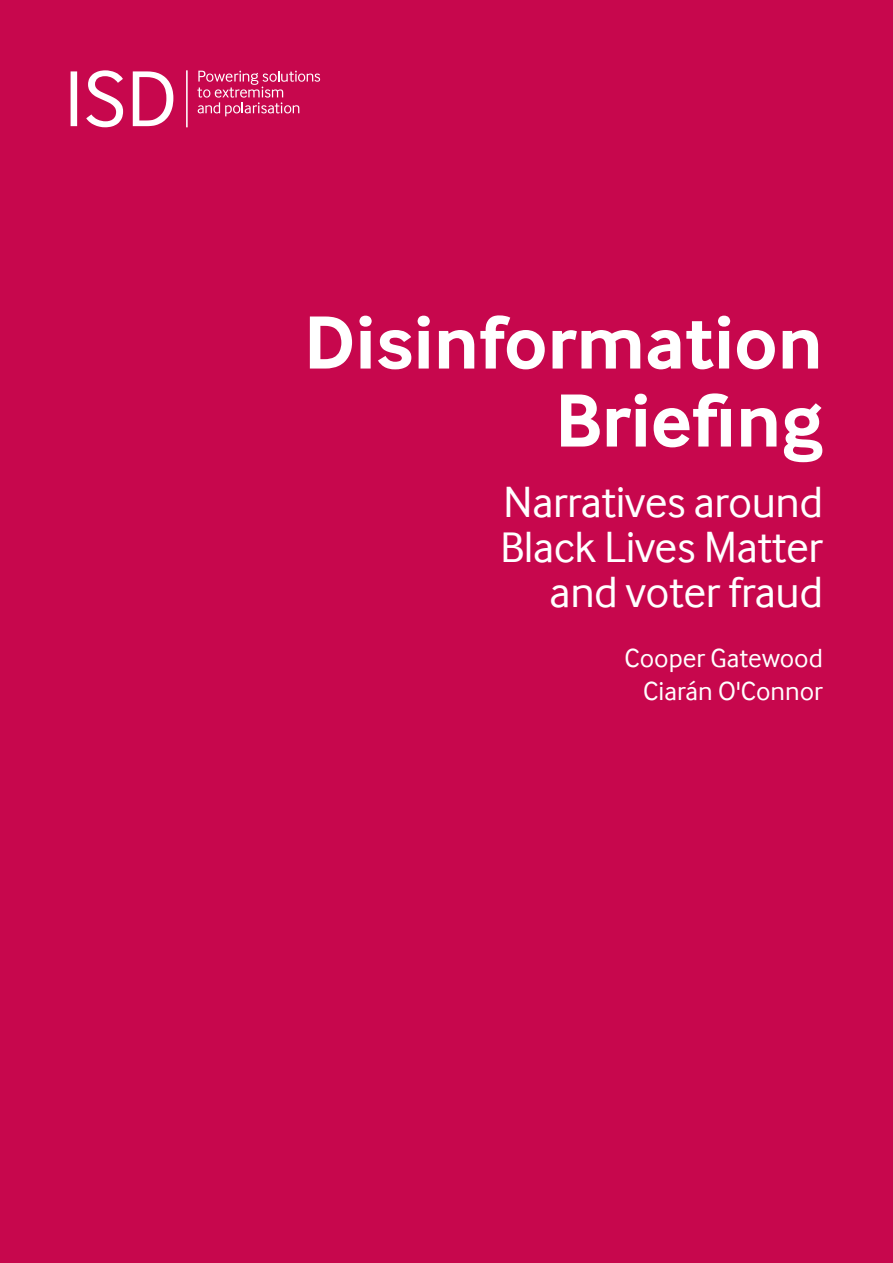
<style>
.page{position:relative;width:893px;height:1263px;background:#c7074d}
.page>*{position:absolute;margin:0;border:0;box-sizing:border-box;transform-origin:0 0}
.t1{font:700 78px/78px "Interface Corp";color:#fff;text-align:right}
.t2{font:45px/45px "Interface Corp";letter-spacing:-.01em;color:#fff;text-align:right}
.t3{font:27px/33px "Interface Corp";color:#fff;text-align:right}
</style>
<div class="page">
<svg style="left:71px;top:70px;width:117px;height:57px"></svg>
<svg style="left:197px;top:71px;width:123px;height:45px"></svg>
<h1 class="t1" style="left:304px;top:303px;width:521px">Disinformation<br>Briefing</h1>
<p class="t2" style="left:500px;top:479px;width:324px">Narratives around<br>Black Lives Matter and voter fraud</p>
<p class="t3" style="left:624px;top:641px;width:200px">Cooper Gatewood<br>Ciarán O'Connor</p>
</div>
